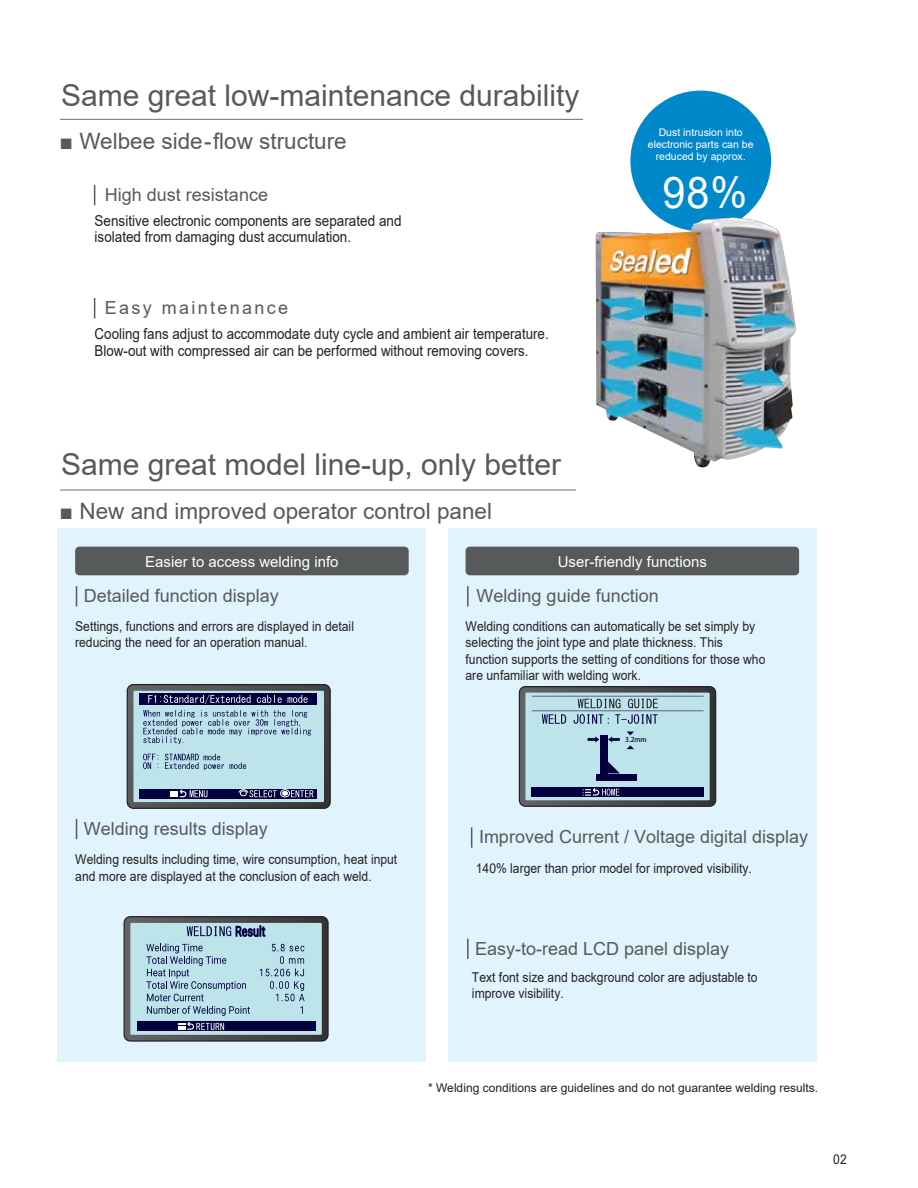
<style>
.page{position:relative;width:918px;height:1188px;background:#fff}
.page>*{position:absolute;margin:0;border:0;box-sizing:border-box;transform-origin:0 0}
.t1{font:43.65px "Arial";color:#fff;scale:.95 1}
.t2{font:30px "Arial";color:#58595b}
.t3{font:22.5px "Arial";color:#58595b}
.t4{font:18px "Arial";color:#58595b}
.t5{font:18px "Arial";letter-spacing:.13em;color:#58595b}
.t6{font:15px/16.5px "Arial";color:#231f20;scale:.89 1}
.t7{font:15px/16.5px "Arial";color:#231f20;scale:.9 1}
.t8{font:15px "Arial";color:#fff}
.t9{font:13.5px/16.5px "Arial";color:#231f20;scale:.9 1}
.t10{font:12px "Arial";color:#231f20}
.t11{font:10.5px/12px "Arial";color:#fff;text-align:center}
.t12{font:500 6.75px "Koz Go Pr 6 N";color:#04003f}
</style>
<div class="page">
<div style="left:448px;top:528px;width:369px;height:534px;background:#e1f4fd"></div>
<div style="left:466px;top:547px;width:333px;height:28px;background:#58595b;border-radius:4px"></div>
<div style="left:58px;top:528px;width:368px;height:534px;background:#e1f4fd"></div>
<svg style="left:76px;top:586px;width:1px;height:20px"></svg>
<svg style="left:471px;top:827px;width:1px;height:21px"></svg>
<svg style="left:94px;top:185px;width:1px;height:20px"></svg>
<svg style="left:94px;top:298px;width:1px;height:20px"></svg>
<hr style="left:467px;top:939px;width:2px;height:20px;background:#58595b">
<div style="left:630px;top:91px;width:141px;height:140px;background:#0088cb;border-radius:50%"></div>
<svg style="left:519px;top:687px;width:197px;height:119px;background:#92adba"></svg>
<hr style="left:467px;top:586px;width:2px;height:20px;background:#58595b">
<svg style="left:76px;top:819px;width:1px;height:20px"></svg>
<svg style="left:124px;top:917px;width:204px;height:124px;background:#91acb9"></svg>
<div style="left:75px;top:547px;width:334px;height:28px;background:#58595b;border-radius:4px"></div>
<svg style="left:127px;top:685px;width:203px;height:123px;background:#8ba5b4"></svg>
<hr style="left:60px;top:489px;width:516px;height:2px;background:#647883">
<hr style="left:60px;top:119px;width:523px;height:1px;background:#647883">
<img style="left:596px;top:218px;width:200px;height:250px">
<h2 class="t2" style="left:61px;top:75px;width:520px">Same great low-maintenance durability</h2>
<h3 class="t3" style="left:60px;top:126px;width:289px">■ Welbee side-flow structure</h3>
<h3 class="t4" style="left:105px;top:182px;width:165px">High dust resistance</h3>
<p class="t7" style="left:95px;top:212px;width:342px">Sensitive electronic components are separated and isolated from damaging dust accumulation.</p>
<h3 class="t5" style="left:105px;top:295px;width:185px">Easy maintenance</h3>
<p class="t6" style="left:95px;top:325px;width:512px">Cooling fans adjust to accommodate duty cycle and ambient air temperature.<br>Blow-out with compressed air can be performed without removing covers.</p>
<p class="t11" style="left:648px;top:126px;width:107px">Dust intrusion into electronic parts can be reduced by approx.</p>
<h1 class="t1" style="left:663px;top:163px;width:91px">98%</h1>
<h2 class="t2" style="left:61px;top:444px;width:502px">Same great model line-up, only better</h2>
<h3 class="t3" style="left:60px;top:496px;width:434px">■ New and improved operator control panel</h3>
<p class="t8" style="left:145px;top:552px;width:195px">Easier to access welding info</p>
<h3 class="t4" style="left:84px;top:583px;width:197px">Detailed function display</h3>
<p class="t9" style="left:75px;top:618px;width:311px">Settings, functions and errors are displayed in detail reducing the need for an operation manual.</p>
<h3 class="t4" style="left:84px;top:816px;width:186px">Welding results display</h3>
<p class="t9" style="left:75px;top:851px;width:359px">Welding results including time, wire consumption, heat input and more are displayed at the conclusion of each weld.</p>
<p class="t8" style="left:558px;top:552px;width:151px">User-friendly functions</p>
<h3 class="t4" style="left:477px;top:583px;width:184px">Welding guide function</h3>
<p class="t9" style="left:466px;top:618px;width:335px">Welding conditions can automatically be set simply by selecting the joint type and plate thickness. This function supports the setting of conditions for those who are unfamiliar with welding work.</p>
<p class="t12" style="left:625px;top:736px;width:23px">3.2mm</p>
<h3 class="t4" style="left:479px;top:825px;width:331px">Improved Current / Voltage digital display</h3>
<p class="t9" style="left:476px;top:860px;width:308px">140% larger than prior model for improved visibility.</p>
<h3 class="t4" style="left:475px;top:936px;width:256px">Easy-to-read LCD panel display</h3>
<p class="t9" style="left:472px;top:969px;width:319px">Text font size and background color are adjustable to improve visibility.</p>
<p class="t10" style="left:428px;top:1080px;width:391px">* Welding conditions are guidelines and do not guarantee welding results.</p>
<p class="t9" style="left:833px;top:1151px;width:17px">02</p>
</div>
